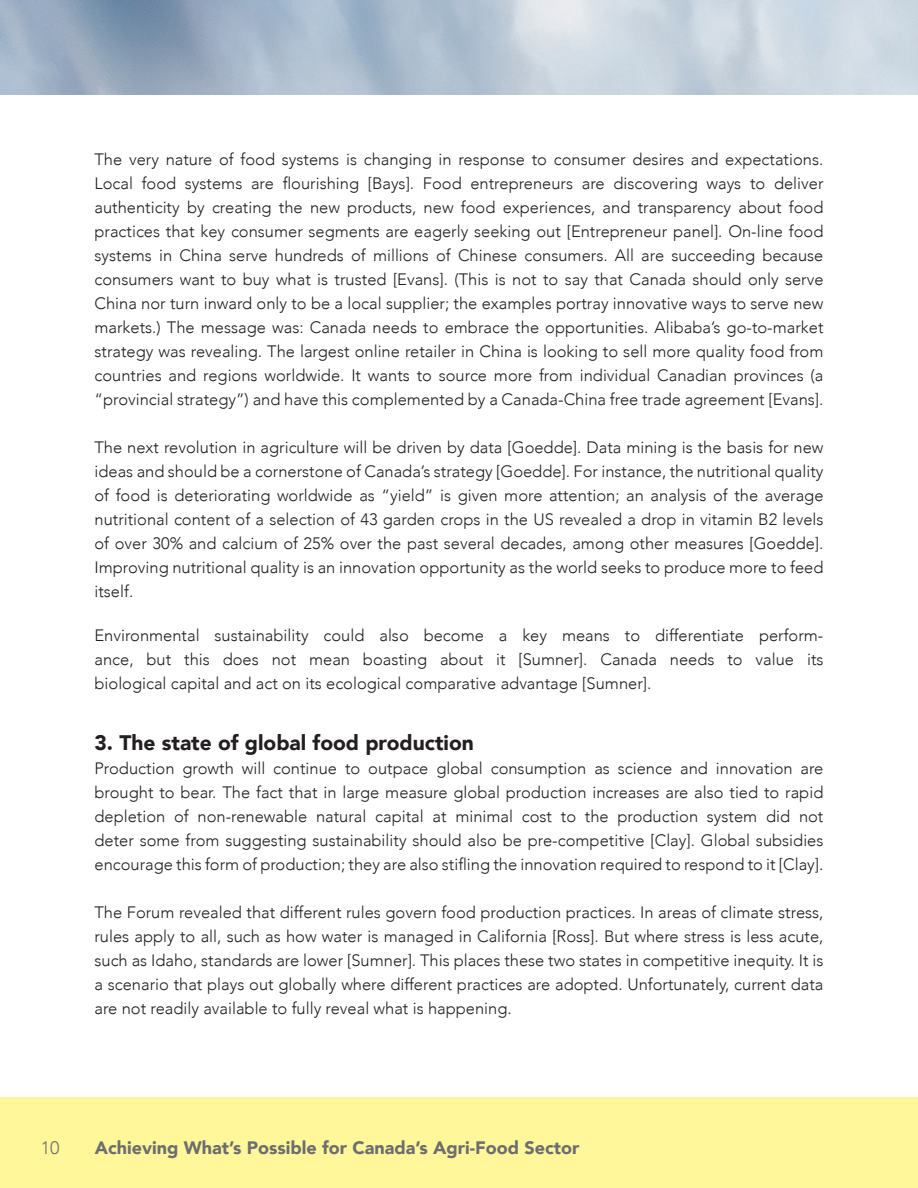
<style>
.page{position:relative;width:918px;height:1188px;background:#fff}
.page>*{position:absolute;margin:0;border:0;box-sizing:border-box;transform-origin:0 0}
.t1{font:900 21px "Avenir";color:#231f20}
.t2{font:900 18px "Avenir";color:#6c6d70}
.t3{font:300 18px "Avenir";color:#6c6d70}
.t4{font:300 16.5px/24px "Avenir";color:#231f20;text-align:justify}
</style>
<div class="page">
<div style="left:0;top:1097px;width:918px;height:91px;background:#fff79a"></div>
<img style="left:0;top:0;width:918px;height:94px">
<p class="t4" style="left:94px;top:147px;width:731px">The very nature of food systems is changing in response to consumer desires and expectations.<br>Local food systems are flourishing [Bays]. Food entrepreneurs are discovering ways to deliver authenticity by creating the new products, new food experiences, and transparency about food practices that key consumer segments are eagerly seeking out [Entrepreneur panel]. On-line food systems in China serve hundreds of millions of Chinese consumers. All are succeeding because consumers want to buy what is trusted [Evans]. (This is not to say that Canada should only serve China nor turn inward only to be a local supplier; the examples portray innovative ways to serve new markets.) The message was: Canada needs to embrace the opportunities. Alibaba’s go-to-market strategy was revealing. The largest online retailer in China is looking to sell more quality food from countries and regions worldwide. It wants to source more from individual Canadian provinces (a “provincial strategy”) and have this complemented by a Canada-China free trade agreement [Evans].</p>
<p class="t4" style="left:94px;top:435px;width:731px">The next revolution in agriculture will be driven by data [Goedde]. Data mining is the basis for new ideas and should be a cornerstone of Canada’s strategy [Goedde]. For instance, the nutritional quality of food is deteriorating worldwide as “yield” is given more attention; an analysis of the average nutritional content of a selection of 43 garden crops in the US revealed a drop in vitamin B2 levels of over 30% and calcium of 25% over the past several decades, among other measures [Goedde].<br>Improving nutritional quality is an innovation opportunity as the world seeks to produce more to feed itself.</p>
<p class="t4" style="left:94px;top:624px;width:731px">Environmental sustainability could also become a key means to differentiate perform&shy;ance, but this does not mean boasting about it [Sumner]. Canada needs to value its biological capital and act on its ecological comparative advantage [Sumner].</p>
<p class="t1" style="left:94px;top:725px;width:381px">3. The state of global food production</p>
<p class="t4" style="left:94px;top:756px;width:731px">Production growth will continue to outpace global consumption as science and innovation are brought to bear. The fact that in large measure global production increases are also tied to rapid depletion of non-renewable natural capital at minimal cost to the production system did not deter some from suggesting sustainability should also be pre-competitive [Clay]. Global subsidies encourage this form of production; they are also stifling the innovation required to respond to it [Clay].</p>
<p class="t4" style="left:94px;top:900px;width:731px">The Forum revealed that different rules govern food production practices. In areas of climate stress, rules apply to all, such as how water is managed in California [Ross]. But where stress is less acute, such as Idaho, standards are lower [Sumner]. This places these two states in competitive inequity. It is a scenario that plays out globally where different practices are adopted. Unfortunately, current data are not readily available to fully reveal what is happening.</p>
<p class="t3" style="left:41px;top:1137px;width:20px">10</p>
<p class="t2" style="left:95px;top:1132px;width:486px">Achieving What’s Possible for Canada’s Agri-Food Sector</p>
</div>
